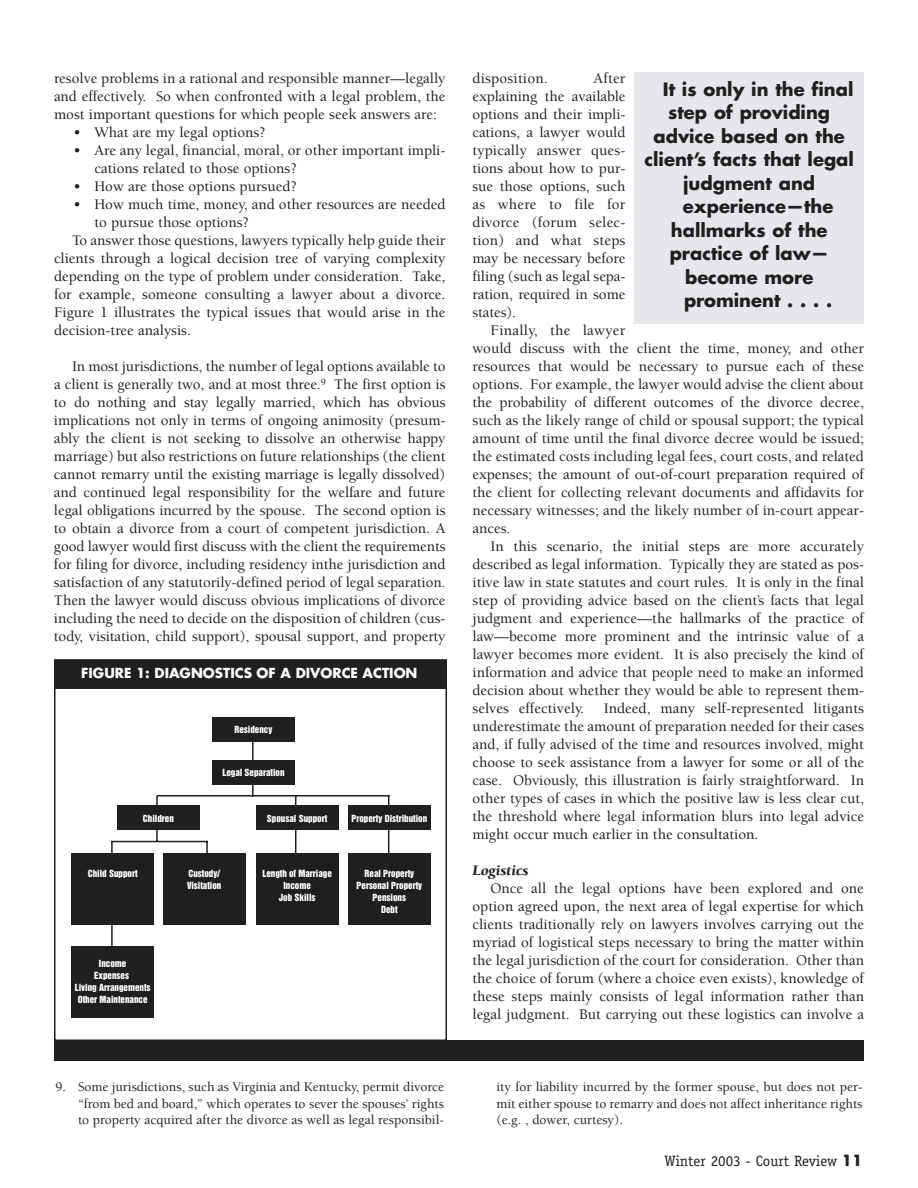
<style>
.page{position:relative;width:918px;height:1188px;background:#fff}
.page>*{position:absolute;margin:0;border:0;box-sizing:border-box;transform-origin:0 0}
.t1{font:700 18px "Futura";color:#201f20}
.t2{font:500 15px/18px "Berkeley";color:#201f20;text-align:justify}
.t3{font:15px "Officina Serif";color:#201f20}
.t4{font:italic 900 15px "Berkeley";color:#201f20}
.t5{font:500 13.5px/16.5px "Berkeley";color:#201f20;text-align:justify}
.t6{font:700 13.5px "Futura";color:#fff}
.t7{font:9px/12px "Helvetica Inserat";color:#fff;text-align:center}
.s1{font-family:"Futura";font-weight:700}
</style>
<div class="page">
<div style="left:634px;top:72px;width:230px;height:252px;background:#e5e7ea"></div>
<div style="left:54px;top:1040px;width:810px;height:20px;background:#201f20"></div>
<svg style="left:54px;top:659px;width:393px;height:381px"></svg>
<div style="left:55px;top:660px;width:392px;height:29px;background:#201f20"></div>
<div style="left:71px;top:854px;width:83px;height:71px;background:#201f20"></div>
<div style="left:71px;top:947px;width:83px;height:71px;background:#201f20"></div>
<div style="left:164px;top:854px;width:82px;height:71px;background:#201f20"></div>
<div style="left:256px;top:854px;width:83px;height:71px;background:#201f20"></div>
<div style="left:348px;top:854px;width:83px;height:71px;background:#201f20"></div>
<div style="left:256px;top:805px;width:83px;height:25px;background:#201f20"></div>
<div style="left:117px;top:805px;width:83px;height:25px;background:#201f20"></div>
<div style="left:212px;top:761px;width:83px;height:24px;background:#201f20"></div>
<div style="left:212px;top:717px;width:83px;height:25px;background:#201f20"></div>
<div style="left:348px;top:805px;width:83px;height:25px;background:#201f20"></div>
<p class="t2" style="left:54px;top:70px;width:393px">resolve problems in a rational and responsible manner—legally and effectively. So when confronted with a legal problem, the most important questions for which people seek answers are:</p>
<p class="t2" style="left:74px;top:124px;width:194px">• What are my legal options?</p>
<p class="t2" style="left:94px;top:142px;width:352px;text-indent:-21px">• Are any legal, financial, moral, or other important impli&shy;cations related to those options?</p>
<p class="t2" style="left:74px;top:178px;width:225px">• How are those options pursued?</p>
<p class="t2" style="left:74px;top:196px;width:373px">• How much time, money, and other resources are needed</p>
<p class="t2" style="left:94px;top:214px;width:156px">to pursue those options?</p>
<p class="t2" style="left:72px;top:232px;width:375px">To answer those questions, lawyers typically help guide their</p>
<p class="t2" style="left:54px;top:250px;width:393px">clients through a logical decision tree of varying complexity</p>
<p class="t2" style="left:54px;top:268px;width:393px">depending on the type of problem under consideration. Take,</p>
<p class="t2" style="left:54px;top:286px;width:393px">for example, someone consulting a lawyer about a divorce.</p>
<p class="t2" style="left:54px;top:304px;width:393px">Figure 1 illustrates the typical issues that would arise in the</p>
<p class="t2" style="left:54px;top:322px;width:138px">decision-tree analysis.</p>
<p class="t2" style="left:54px;top:358px;width:393px;text-indent:18px">In most jurisdictions, the number of legal options available to a client is generally two, and at most three.<sup>9</sup> The first option is to do nothing and stay legally married, which has obvious implications not only in terms of ongoing animosity (presum&shy;ably the client is not seeking to dissolve an otherwise happy marriage) but also restrictions on future relationships (the client cannot remarry until the existing marriage is legally dissolved) and continued legal responsibility for the welfare and future legal obligations incurred by the spouse. The second option is to obtain a divorce from a court of competent jurisdiction. A good lawyer would first discuss with the client the requirements for filing for divorce, including residency inthe jurisdiction and satisfaction of any statutorily-defined period of legal separation.<br>Then the lawyer would discuss obvious implications of divorce including the need to decide on the disposition of children (cus&shy;tody, visitation, child support), spousal support, and property</p>
<p class="t6" style="left:81px;top:667px;width:338px">FIGURE 1: DIAGNOSTICS OF A DIVORCE ACTION</p>
<p class="t7" style="left:234px;top:724px;width:39px">Residency</p>
<p class="t7" style="left:143px;top:812px;width:33px">Children</p>
<p class="t7" style="left:222px;top:767px;width:64px">Legal Separation</p>
<p class="t7" style="left:267px;top:812px;width:62px">Spousal Support</p>
<p class="t7" style="left:351px;top:812px;width:77px">Property Distribution</p>
<p class="t7" style="left:88px;top:867px;width:51px">Child Support</p>
<p class="t7" style="left:187px;top:867px;width:36px;text-align:left">Custody/<br>Visitation</p>
<p class="t7" style="left:262px;top:867px;width:71px">Length of Marriage<br>Income<br>Job Skills</p>
<p class="t7" style="left:357px;top:867px;width:67px">Real Property<br>Personal Property<br>Pensions<br>Debt</p>
<p class="t7" style="left:75px;top:958px;width:77px">Income<br>Expenses<br>Living Arrangements<br>Other Maintenance</p>
<p class="t2" style="left:472px;top:70px;width:154px;text-indent:121px">After explaining the available options and their impli&shy;cations, a lawyer would typically answer ques&shy;tions about how to pur&shy;sue those options, such as where to file for divorce (forum selec&shy;tion) and what steps may be necessary before filing (such as legal sepa&shy;ration, required in some states).</p>
<p class="t2" style="left:472px;top:322px;width:393px;text-align:left;text-indent:18px">Finally, the lawyer<br>would discuss with the client the time, money, and other resources that would be necessary to pursue each of these options. For example, the lawyer would advise the client about the probability of different outcomes of the divorce decree, such as the likely range of child or spousal support; the typical amount of time until the final divorce decree would be issued; the estimated costs including legal fees, court costs, and related expenses; the amount of out-of-court preparation required of the client for collecting relevant documents and affidavits for necessary witnesses; and the likely number of in-court appear&shy;ances.</p>
<p class="t2" style="left:472px;top:538px;width:393px;text-indent:18px">In this scenario, the initial steps are more accurately described as legal information. Typically they are stated as pos&shy;itive law in state statutes and court rules. It is only in the final step of providing advice based on the client’s facts that legal judgment and experience—the hallmarks of the practice of law—become more prominent and the intrinsic value of a lawyer becomes more evident. It is also precisely the kind of information and advice that people need to make an informed decision about whether they would be able to represent them&shy;selves effectively.</p>
<p class="t2" style="left:472px;top:70px;width:77px">disposition.</p>
<p class="t1" style="left:663px;top:81px;width:192px">It is only in the final</p>
<p class="t1" style="left:668px;top:104px;width:163px">step of providing</p>
<p class="t1" style="left:654px;top:128px;width:193px">advice based on the</p>
<p class="t1" style="left:645px;top:151px;width:211px">client’s facts that legal</p>
<p class="t1" style="left:683px;top:175px;width:134px">judgment and</p>
<p class="t1" style="left:683px;top:198px;width:152px">experience—the</p>
<p class="t1" style="left:671px;top:222px;width:158px">hallmarks of the</p>
<p class="t1" style="left:670px;top:245px;width:161px">practice of law—</p>
<p class="t1" style="left:685px;top:269px;width:130px">become more</p>
<p class="t1" style="left:684px;top:292px;width:150px">prominent . . . .</p>
<p class="t2" style="left:472px;top:700px;width:393px;text-indent:131px">Indeed, many self-represented litigants underestimate the amount of preparation needed for their cases and, if fully advised of the time and resources involved, might choose to seek assistance from a lawyer for some or all of the case. Obviously, this illustration is fairly straightforward. In other types of cases in which the positive law is less clear cut, the threshold where legal information blurs into legal advice might occur much earlier in the consultation.</p>
<p class="t4" style="left:472px;top:864px;width:58px">Logistics</p>
<p class="t2" style="left:472px;top:880px;width:393px;text-indent:18px">Once all the legal options have been explored and one option agreed upon, the next area of legal expertise for which clients traditionally rely on lawyers involves carrying out the myriad of logistical steps necessary to bring the matter within the legal jurisdiction of the court for consideration. Other than the choice of forum (where a choice even exists), knowledge of these steps mainly consists of legal information rather than legal judgment. But carrying out these logistics can involve a</p>
<p class="t5" style="left:78px;top:1080px;width:368px;text-indent:-23px">9. Some jurisdictions, such as Virginia and Kentucky, permit divorce “from bed and board,” which operates to sever the spouses’ rights to property acquired after the divorce as well as legal responsibil-</p>
<p class="t5" style="left:496px;top:1080px;width:368px">ity for liability incurred by the former spouse, but does not per&shy;mit either spouse to remarry and does not affect inheritance rights (e.g. , dower, curtesy).</p>
<p class="t3" style="left:664px;top:1155px;width:200px">Winter 2003 - Court Review <span class="s1">11</span></p>
</div>
